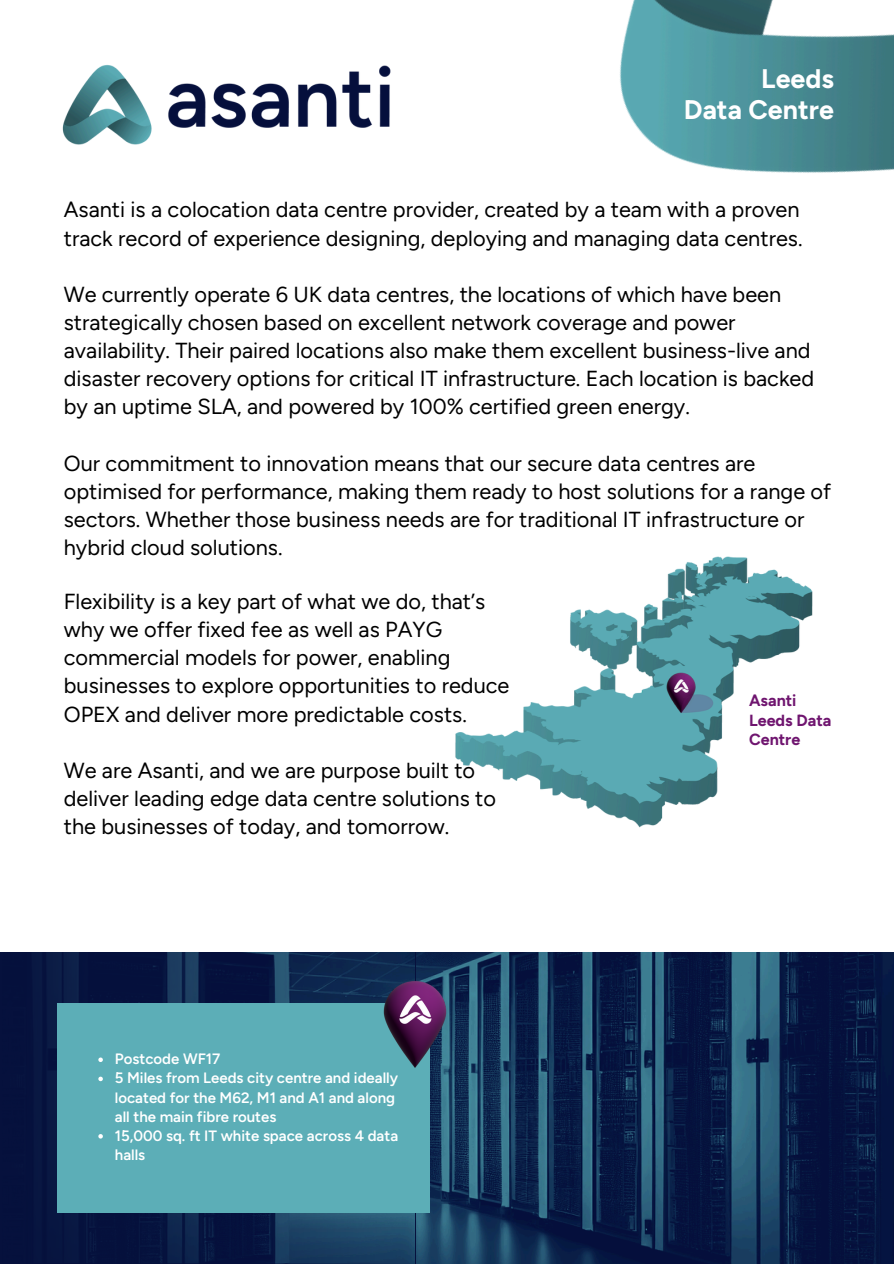
<style>
.page{position:relative;width:894px;height:1264px;background:#fff}
.page>*{position:absolute;margin:0;border:0;box-sizing:border-box;transform-origin:0 0}
.t1{font:700 26.85px/31.5px "Figtree";color:#fff;text-align:right}
.t2{font:21.75px/28.2px "Figtree";color:#000}
.t3{font:700 16.05px/19.2px "Figtree";color:#6f156f}
.t4{font:600 15px/19.2px "Figtree";color:#fff}
</style>
<div class="page">
<img style="left:62px;top:65px;width:329px;height:80px">
<img style="left:620px;top:0;width:273px;height:173px">
<img style="left:415px;top:952px;width:478px;height:311px">
<svg style="left:0;top:952px;width:415px;height:311px;background:#0b1e47"></svg>
<div style="left:57px;top:1003px;width:372px;height:210px;background:#5caeb7"></div>
<img style="left:384px;top:980px;width:63px;height:88px">
<img style="left:455px;top:556px;width:358px;height:272px">
<svg style="left:98px;top:1057px;width:5px;height:5px"></svg>
<svg style="left:98px;top:1076px;width:5px;height:5px"></svg>
<svg style="left:98px;top:1134px;width:5px;height:4px"></svg>
<p class="t1" style="left:683px;top:63px;width:151px">Leeds<br>Data Centre</p>
<h1 class="t2" style="left:64px;top:196px;width:740px">Asanti is a colocation data centre provider, created by a team with a proven track record of experience designing, deploying and managing data centres.</h1>
<p class="t2" style="left:64px;top:280px;width:751px">We currently operate 6 UK data centres, the locations of which have been strategically chosen based on excellent network coverage and power availability. Their paired locations also make them excellent business-live and disaster recovery options for critical IT infrastructure. Each location is backed by an uptime SLA, and powered by 100% certified green energy.</p>
<h2 class="t2" style="left:64px;top:449px;width:768px">Our commitment to innovation means that our secure data centres are optimised for performance, making them ready to host solutions for a range of sectors. Whether those business needs are for traditional IT infrastructure or hybrid cloud solutions.</h2>
<h2 class="t2" style="left:64px;top:587px;width:447px">Flexibility is a key part of what we do, that’s why we offer fixed fee as well as PAYG commercial models for power, enabling businesses to explore opportunities to reduce OPEX and deliver more predictable costs.</h2>
<h2 class="t2" style="left:64px;top:756px;width:433px">We are Asanti, and we are purpose built to deliver leading edge data centre solutions to the businesses of today, and tomorrow.</h2>
<p class="t3" style="left:748px;top:691px;width:84px">Asanti<br>Leeds Data<br>Centre</p>
<h2 class="t4" style="left:115px;top:1049px;width:107px">Postcode WF17</h2>
<h2 class="t4" style="left:115px;top:1068px;width:284px">5 Miles from Leeds city centre and ideally located for the M62, M1 and A1 and along all the main fibre routes</h2>
<h3 class="t4" style="left:115px;top:1125px;width:285px">15,000 sq. ft IT white space across 4 data halls</h3>
</div>
